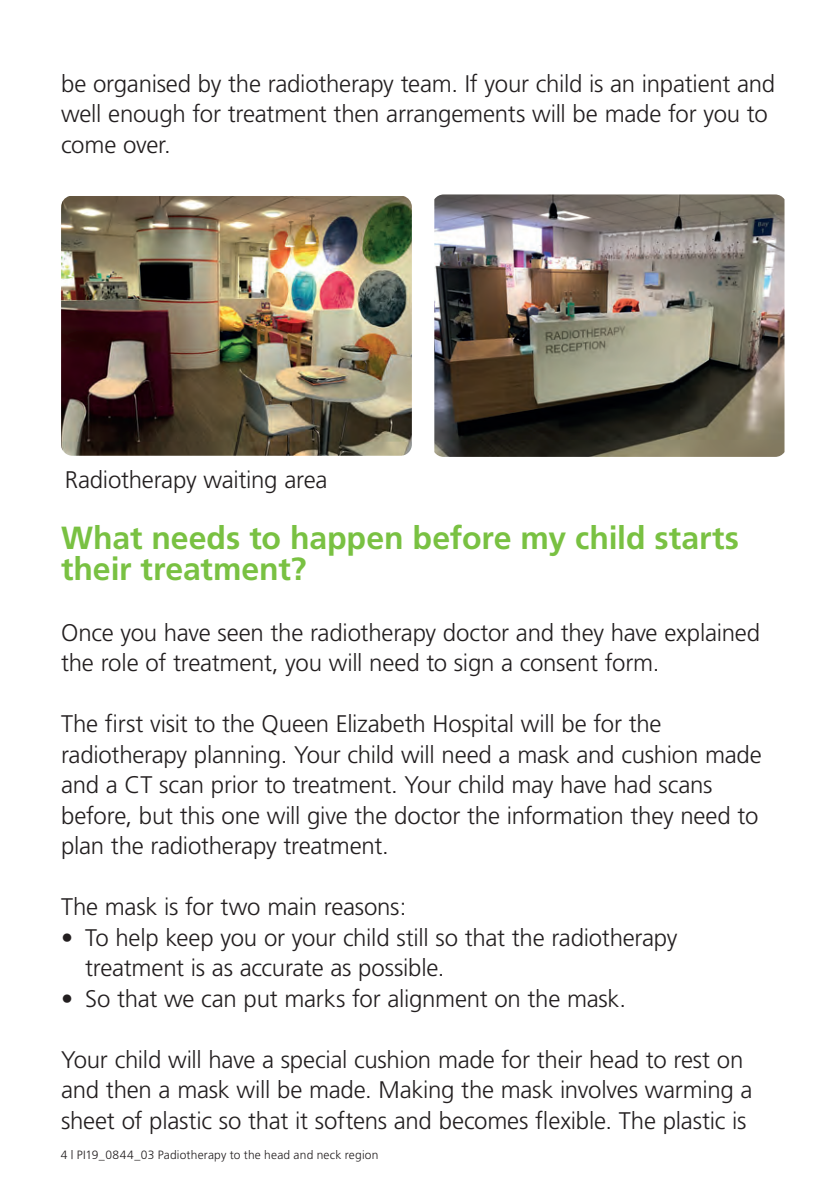
<style>
.page{position:relative;width:840px;height:1191px;background:#fff}
.page>*{position:absolute;margin:0;border:0;box-sizing:border-box;transform-origin:0 0}
.t1{font:700 32px/30.4px "Frutiger";letter-spacing:-.005em;color:#79c142}
.t2{font:300 24px/30.6px "Frutiger";letter-spacing:-.01em;color:#231f20}
.t3{font:300 12px "Frutiger";letter-spacing:.015em;color:#231f20}
</style>
<div class="page">
<img style="left:61px;top:196px;width:350px;height:260px">
<img style="left:434px;top:194px;width:350px;height:263px">
<p class="t2" style="left:61px;top:68px;width:715px">be organised by the radiotherapy team. If your child is an inpatient and well enough for treatment then arrangements will be made for you to come over.</p>
<p class="t2" style="left:65px;top:464px;width:264px">Radiotherapy waiting area</p>
<h1 class="t1" style="left:61px;top:522px;width:679px">What needs to happen before my child starts their treatment?</h1>
<p class="t2" style="left:61px;top:617px;width:700px">Once you have seen the radiotherapy doctor and they have explained the role of treatment, you will need to sign a consent form.</p>
<p class="t2" style="left:61px;top:708px;width:702px">The first visit to the Queen Elizabeth Hospital will be for the radiotherapy planning. Your child will need a mask and cushion made and a CT scan prior to treatment. Your child may have had scans before, but this one will give the doctor the information they need to plan the radiotherapy treatment.</p>
<p class="t2" style="left:61px;top:891px;width:347px">The mask is for two main reasons:</p>
<p class="t2" style="left:85px;top:922px;width:593px;text-indent:-24px">• To help keep you or your child still so that the radiotherapy treatment is as accurate as possible.</p>
<p class="t2" style="left:61px;top:983px;width:566px">• So that we can put marks for alignment on the mask.</p>
<p class="t2" style="left:61px;top:1044px;width:692px">Your child will have a special cushion made for their head to rest on and then a mask will be made. Making the mask involves warming a sheet of plastic so that it softens and becomes flexible. The plastic is</p>
<p class="t3" style="left:61px;top:1148px;width:319px">4 | PI19_0844_03 Padiotherapy to the head and neck region</p>
</div>
